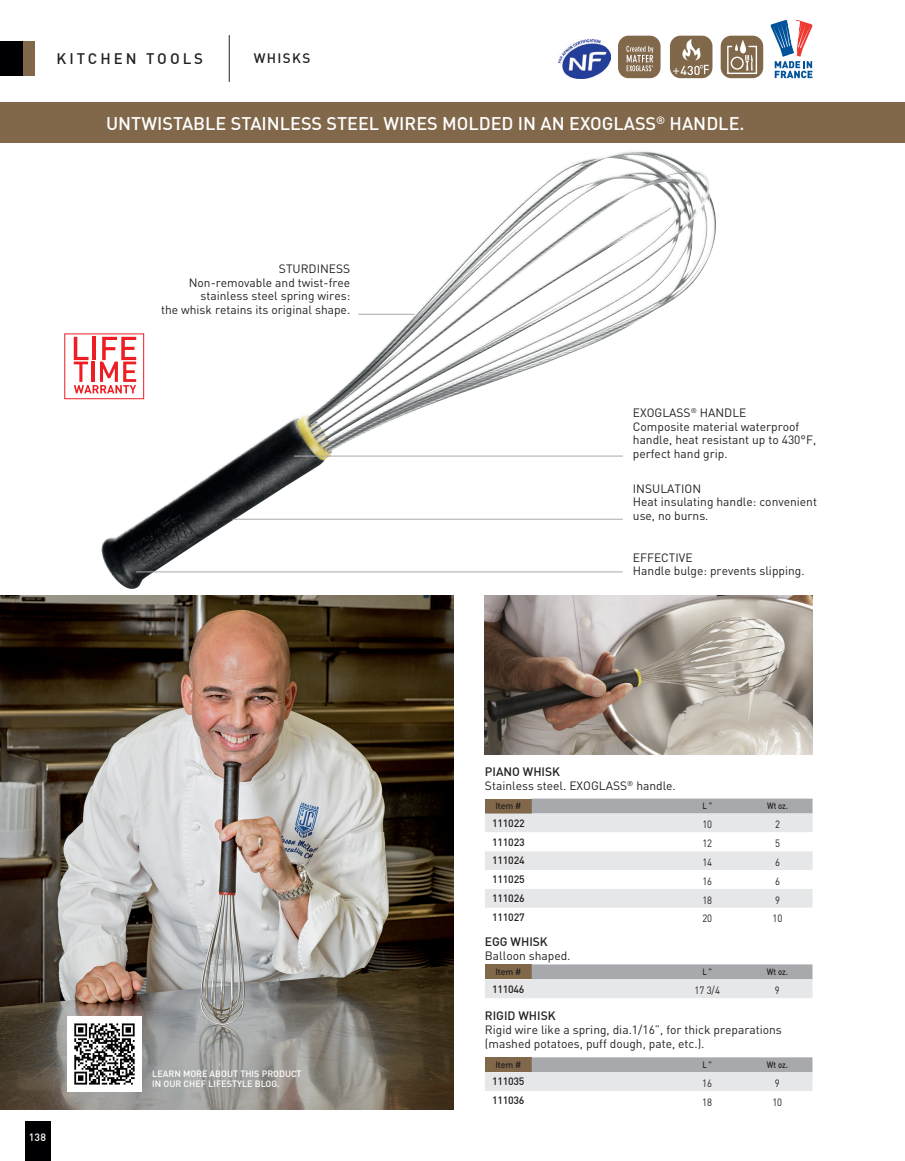
<style>
.page{position:relative;width:905px;height:1161px;background:#fff}
.page>*{position:absolute;margin:0;border:0;box-sizing:border-box;transform-origin:0 0}
.Titre_12_pts{font:500 18px "DIN";color:#fff}
.t1{font:500 15px "DIN";letter-spacing:.2em;color:#231f20}
.t2{font:500 13.5px "DIN";letter-spacing:.1em;color:#231f20}
.Commentaire{font:12px/13.5px "DIN";color:#231f20}
.Titre{font:500 12px "DIN";color:#231f20}
.Titre_10pts{font:12px "DIN";color:#231f20}
.t3{font:500 10.5px "DIN";letter-spacing:-.02em;color:#231f20}
.Dimensions{font:10.5px "DIN";color:#231f20;scale:.9 1}
.t4{font:500 10.5px "DIN";color:#fff}
.t5{font:500 9px "DIN";color:#fff}
.Code_bandeau{font:500 9px "DIN";letter-spacing:-.02em;color:#231f20;scale:.85 1}
.Code_bandeau-2{font:500 9px "DIN";letter-spacing:-.02em;color:#231f20}
</style>
<div class="page">
<div style="left:23px;top:41px;width:12px;height:34px;background:#81684b"></div>
<div style="left:0;top:41px;width:23px;height:34px;background:#000002"></div>
<hr style="left:229px;top:35px;width:1px;height:47px;background:#231f20">
<div style="left:25px;top:1121px;width:25px;height:40px;background:#000002"></div>
<div style="left:0;top:102px;width:904px;height:40px;background:#81684b"></div>
<img style="left:485px;top:596px;width:327px;height:158px">
<svg style="left:74px;top:337px;width:23px;height:56px"></svg>
<img style="left:0;top:595px;width:453px;height:515px">
<img style="left:97px;top:151px;width:619px;height:438px">
<div style="left:720px;top:36px;width:43px;height:42px;background:#81684b;border-radius:11px"></div>
<svg style="left:727px;top:40px;width:30px;height:34px"></svg>
<div style="left:670px;top:36px;width:42px;height:42px;background:#81684b;border-radius:11px"></div>
<svg style="left:673px;top:39px;width:35px;height:36px"></svg>
<div style="left:618px;top:36px;width:42px;height:42px;background:#81684b;border-radius:11px"></div>
<svg style="left:626px;top:46px;width:27px;height:25px"></svg>
<img style="left:559px;top:40px;width:51px;height:38px">
<svg style="left:770px;top:20px;width:42px;height:58px"></svg>
<img style="left:67px;top:1017px;width:75px;height:74px">
<svg style="left:485px;top:799px;width:327px;height:109px"></svg>
<svg style="left:485px;top:1057px;width:327px;height:34px;background:#c8c8c9"></svg>
<svg style="left:485px;top:964px;width:327px;height:34px;background:#c9c8c9"></svg>
<hr style="left:294px;top:456px;width:328px;height:1px;background:#a8a9ad">
<hr style="left:358px;top:314px;width:56px;height:1px;background:#a8a9ad">
<hr style="left:136px;top:572px;width:486px;height:1px;background:#a8a9ad">
<hr style="left:232px;top:519px;width:390px;height:1px;background:#a8a9ad">
<p class="t1" style="left:56px;top:49px;width:148px">KITCHEN TOOLS</p>
<p class="t2" style="left:254px;top:50px;width:58px">WHISKS</p>
<p class="Titre_12_pts" style="left:106px;top:112px;width:640px">UNTWISTABLE STAINLESS STEEL WIRES MOLDED IN AN EXOGLASS<sup>®</sup> HANDLE.</p>
<p class="Titre_10pts" style="left:279px;top:262px;width:73px">STURDINESS</p>
<p class="Commentaire" style="left:189px;top:276px;width:163px;text-align:right">Non-removable and twist-free stainless steel spring wires:</p>
<p class="Commentaire" style="left:161px;top:303px;width:191px">the whisk retains its original shape.</p>
<p class="Commentaire" style="left:633px;top:406px;width:115px">EXOGLASS<sup>®</sup> HANDLE</p>
<p class="Commentaire" style="left:633px;top:420px;width:185px">Composite material waterproof handle, heat resistant up to 430°F, perfect hand grip.</p>
<p class="Commentaire" style="left:633px;top:481px;width:70px">INSULATION</p>
<p class="Commentaire" style="left:633px;top:495px;width:186px">Heat insulating handle: convenient use, no burns.</p>
<p class="Commentaire" style="left:633px;top:551px;width:61px">EFFECTIVE</p>
<p class="Commentaire" style="left:633px;top:564px;width:173px">Handle bulge: prevents slipping.</p>
<p class="t4" style="left:29px;top:1131px;width:19px">138</p>
<p class="t5" style="left:152px;top:1068px;width:151px">LEARN MORE ABOUT THIS PRODUCT</p>
<p class="t5" style="left:152px;top:1078px;width:129px">IN OUR CHEF LIFESTYLE BLOG.</p>
<p class="Titre" style="left:485px;top:764px;width:77px">PIANO WHISK</p>
<p class="Commentaire" style="left:485px;top:779px;width:192px">Stainless steel. EXOGLASS<sup>®</sup> handle.</p>
<p class="Code_bandeau-2" style="left:495px;top:800px;width:27px">Item #</p>
<p class="Code_bandeau" style="left:702px;top:800px;width:13px">L "</p>
<p class="Code_bandeau" style="left:767px;top:800px;width:26px">Wt oz.</p>
<p class="t3" style="left:492px;top:816px;width:34px">111022</p>
<p class="Dimensions" style="left:702px;top:818px;width:12px">10</p>
<p class="Dimensions" style="left:775px;top:818px;width:7px">2</p>
<p class="t3" style="left:492px;top:835px;width:34px">111023</p>
<p class="Dimensions" style="left:702px;top:837px;width:12px">12</p>
<p class="Dimensions" style="left:775px;top:837px;width:7px">5</p>
<p class="t3" style="left:492px;top:854px;width:34px">111024</p>
<p class="Dimensions" style="left:702px;top:856px;width:12px">14</p>
<p class="Dimensions" style="left:775px;top:856px;width:7px">6</p>
<p class="t3" style="left:492px;top:873px;width:34px">111025</p>
<p class="Dimensions" style="left:702px;top:874px;width:12px">16</p>
<p class="Dimensions" style="left:775px;top:874px;width:7px">6</p>
<p class="t3" style="left:492px;top:892px;width:34px">111026</p>
<p class="Dimensions" style="left:702px;top:893px;width:12px">18</p>
<p class="Dimensions" style="left:775px;top:893px;width:7px">9</p>
<p class="t3" style="left:492px;top:910px;width:34px">111027</p>
<p class="Dimensions" style="left:702px;top:912px;width:12px">20</p>
<p class="Dimensions" style="left:772px;top:912px;width:12px">10</p>
<p class="Titre" style="left:485px;top:934px;width:64px">EGG WHISK</p>
<p class="Commentaire" style="left:485px;top:949px;width:87px">Balloon shaped.</p>
<p class="Code_bandeau-2" style="left:495px;top:966px;width:27px">Item #</p>
<p class="Code_bandeau" style="left:702px;top:966px;width:13px">L "</p>
<p class="Code_bandeau" style="left:767px;top:966px;width:26px">Wt oz.</p>
<p class="t3" style="left:492px;top:982px;width:34px">111046</p>
<p class="Dimensions" style="left:694px;top:984px;width:30px">17 3/4</p>
<p class="Dimensions" style="left:775px;top:984px;width:7px">9</p>
<p class="Titre" style="left:485px;top:1008px;width:72px">RIGID WHISK</p>
<p class="Commentaire" style="left:485px;top:1022px;width:298px;line-height:14.2px">Rigid wire like a spring, dia.1/16”, for thick preparations (mashed potatoes, puff dough, pate, etc.).</p>
<p class="Code_bandeau-2" style="left:495px;top:1059px;width:27px">Item #</p>
<p class="Code_bandeau" style="left:702px;top:1059px;width:13px">L "</p>
<p class="Code_bandeau" style="left:767px;top:1059px;width:26px">Wt oz.</p>
<p class="t3" style="left:492px;top:1075px;width:34px">111035</p>
<p class="Dimensions" style="left:702px;top:1077px;width:12px">16</p>
<p class="Dimensions" style="left:775px;top:1077px;width:7px">9</p>
<p class="t3" style="left:492px;top:1094px;width:34px">111036</p>
<p class="Dimensions" style="left:702px;top:1095px;width:12px">18</p>
<p class="Dimensions" style="left:772px;top:1095px;width:12px">10</p>
</div>
